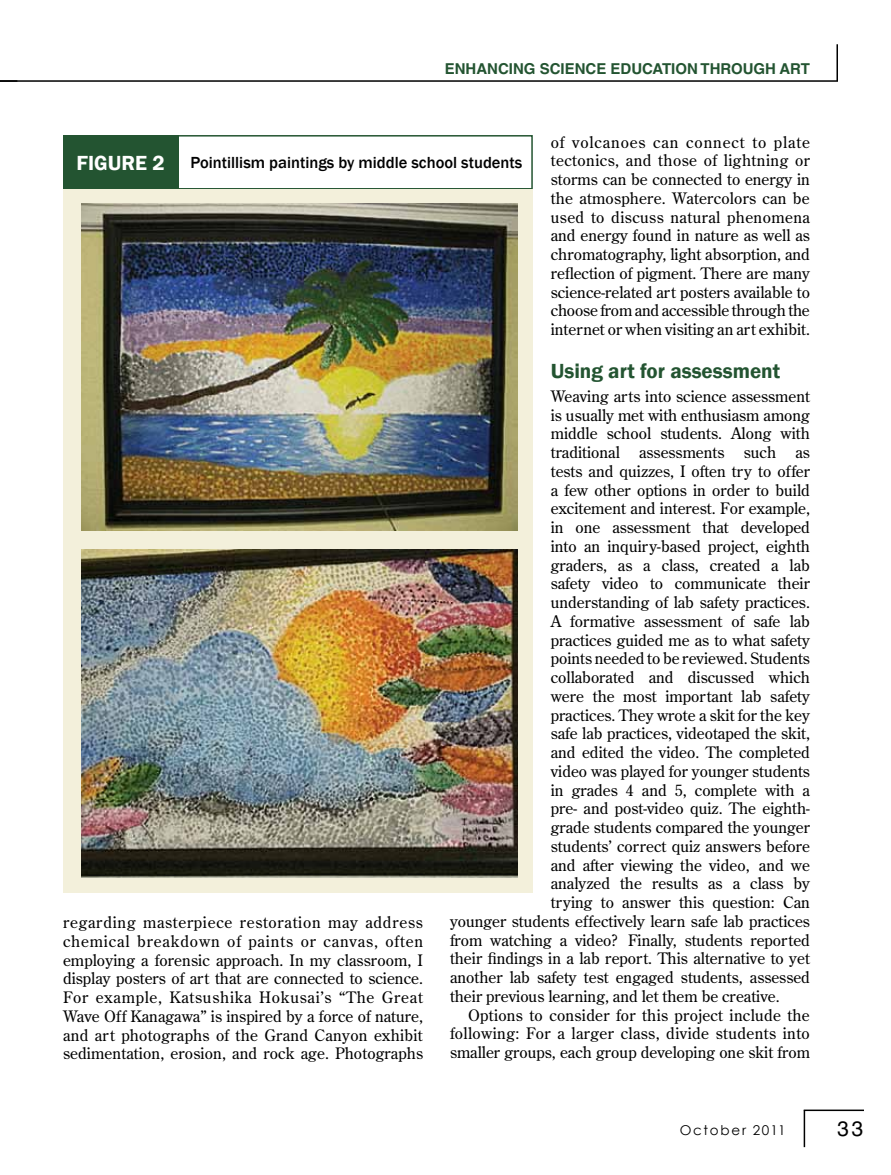
<style>
.page{position:relative;width:891px;height:1175px;background:#fff}
.page>*{position:absolute;margin:0;border:0;box-sizing:border-box;transform-origin:0 0}
.t1{font:600 21px "Franklin Gothic";color:#235431}
.t2{font:21px "Helvetica LT Std";color:#000}
.t3{font:500 16.5px "Franklin Gothic";color:#000}
.t4{font:15.75px/18.8px "Century Old Style Std";color:#000;text-align:justify}
.t5{font:15.75px "Century Old Style Std";letter-spacing:.025em;color:#000}
.t6{font:700 15px "Helvetica LT Std";color:#235431}
.t7{font:13.5px "Century Gothic";letter-spacing:.13em;color:#000}
.s1{font-weight:600;font-size:21px;color:#fff}
</style>
<div class="page">
<hr style="left:0;top:80px;width:838px;height:2px;background:#000">
<hr style="left:836px;top:44px;width:2px;height:37px;background:#000">
<hr style="left:804px;top:1109px;width:60px;height:2px;background:#000">
<hr style="left:804px;top:1110px;width:1px;height:37px;background:#000">
<div style="left:63px;top:135px;width:470px;height:54px;border:2px solid #235431"></div>
<div style="left:63px;top:135px;width:115px;height:54px;background:#235431"></div>
<div style="left:63px;top:189px;width:470px;height:703px;background:#f3f0db"></div>
<img style="left:81px;top:203px;width:437px;height:328px">
<img style="left:81px;top:549px;width:437px;height:328px">
<p class="t6" style="left:445px;top:59px;width:367px">ENHANCING SCIENCE EDUCATION THROUGH ART</p>
<p class="t4" style="left:551px;top:132px;width:261px">of volcanoes can connect to plate tectonics, and those of lightning or storms can be connected to energy in the atmosphere. Watercolors can be used to discuss natural phenomena and energy found in nature as well as chromatography, light absorption, and reflection of pigment. There are many science-related art posters available to choose from and accessible through the internet or when visiting an art exhibit.</p>
<h1 class="t1" style="left:551px;top:358px;width:231px">Using art for assessment</h1>
<p class="t4" style="left:551px;top:386px;width:261px">Weaving arts into science assessment</p>
<p class="t4" style="left:551px;top:405px;width:261px">is usually met with enthusiasm among</p>
<p class="t4" style="left:551px;top:424px;width:261px">middle school students. Along with</p>
<p class="t4" style="left:551px;top:443px;width:261px">traditional assessments such as</p>
<p class="t4" style="left:551px;top:461px;width:261px">tests and quizzes, I often try to offer</p>
<p class="t4" style="left:551px;top:480px;width:261px">a few other options in order to build</p>
<p class="t4" style="left:551px;top:499px;width:261px">excitement and interest. For example,</p>
<p class="t4" style="left:551px;top:518px;width:261px">in one assessment that developed</p>
<p class="t4" style="left:551px;top:536px;width:261px">into an inquiry-based project, eighth</p>
<p class="t4" style="left:551px;top:555px;width:261px">graders, as a class, created a lab</p>
<p class="t4" style="left:551px;top:574px;width:261px">safety video to communicate their</p>
<p class="t4" style="left:551px;top:593px;width:261px">understanding of lab safety practices.</p>
<p class="t4" style="left:551px;top:611px;width:261px">A formative assessment of safe lab</p>
<p class="t4" style="left:551px;top:630px;width:261px">practices guided me as to what safety</p>
<p class="t4" style="left:551px;top:649px;width:261px">points needed to be reviewed. Students</p>
<p class="t4" style="left:551px;top:668px;width:261px">collaborated and discussed which</p>
<p class="t4" style="left:551px;top:686px;width:261px">were the most important lab safety</p>
<p class="t4" style="left:551px;top:705px;width:261px">practices. They wrote a skit for the key</p>
<p class="t4" style="left:551px;top:724px;width:261px">safe lab practices, videotaped the skit,</p>
<p class="t4" style="left:551px;top:743px;width:261px">and edited the video. The completed</p>
<p class="t4" style="left:551px;top:761px;width:261px">video was played for younger students</p>
<p class="t4" style="left:551px;top:780px;width:261px">in grades 4 and 5, complete with a</p>
<p class="t4" style="left:551px;top:799px;width:261px">pre- and post-video quiz. The eighth-</p>
<p class="t4" style="left:551px;top:818px;width:261px">grade students compared the younger</p>
<p class="t4" style="left:551px;top:836px;width:261px">students’ correct quiz answers before</p>
<p class="t4" style="left:551px;top:855px;width:261px">and after viewing the video, and we</p>
<p class="t4" style="left:551px;top:874px;width:261px">analyzed the results as a class by</p>
<p class="t4" style="left:551px;top:892px;width:261px">trying to answer this question: Can</p>
<p class="t4" style="left:450px;top:911px;width:361px">younger students effectively learn safe lab practices</p>
<p class="t4" style="left:450px;top:930px;width:361px">from watching a video? Finally, students reported</p>
<p class="t4" style="left:450px;top:949px;width:361px">their findings in a lab report. This alternative to yet</p>
<p class="t4" style="left:450px;top:967px;width:362px">another lab safety test engaged students, assessed</p>
<p class="t4" style="left:450px;top:986px;width:331px">their previous learning, and let them be creative.</p>
<p class="t4" style="left:468px;top:1005px;width:343px">Options to consider for this project include the</p>
<p class="t5" style="left:450px;top:1023px;width:361px">following: For a larger class, divide students into</p>
<p class="t4" style="left:450px;top:1042px;width:361px">smaller groups, each group developing one skit from</p>
<p class="t3" style="left:76px;top:152px;width:447px"><span class="s1">FIGURE 2</span> Pointillism paintings by middle school students</p>
<p class="t4" style="left:63px;top:913px;width:362px">regarding masterpiece restoration may address chemical breakdown of paints or canvas, often employing a forensic approach. In my classroom, I display posters of art that are connected to science.<br>For example, Katsushika Hokusai’s “The Great Wave Off Kanagawa” is inspired by a force of nature, and art photographs of the Grand Canyon exhibit sedimentation, erosion, and rock age. Photographs</p>
<p class="t7" style="left:680px;top:1121px;width:107px">October 2011</p>
<h1 class="t2" style="left:837px;top:1116px;width:28px">33</h1>
</div>
